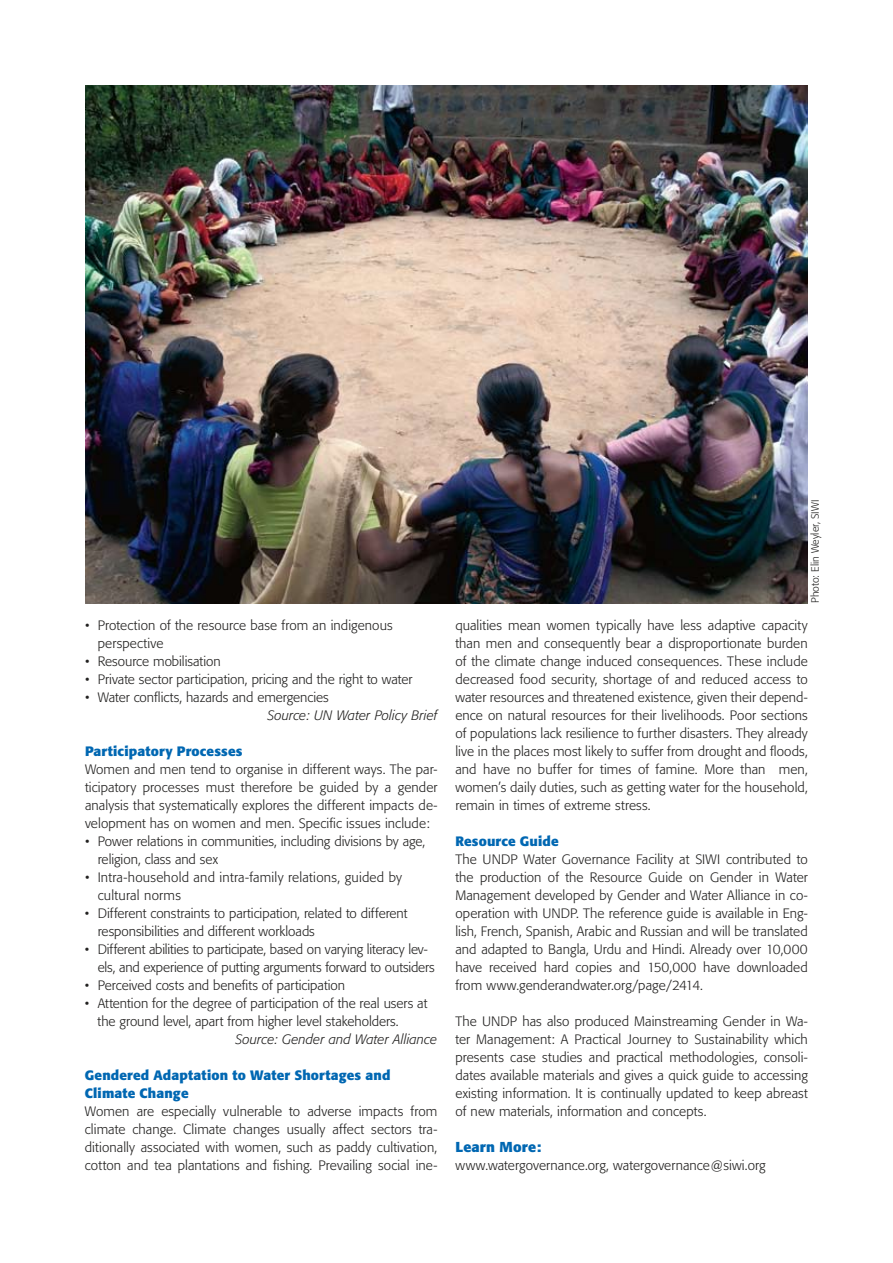
<style>
.page{position:relative;width:893px;height:1263px;background:#fff}
.page>*{position:absolute;margin:0;border:0;box-sizing:border-box;transform-origin:0 0}
.t1{font:700 14.25px "Formata";letter-spacing:.015em;color:#0067b2}
.t2{font:300 13.5px/18px "Formata";color:#222120}
.t3{font:700 13.5px/18px "Formata";letter-spacing:.01em;color:#0067b2}
.t4{font:italic 300 13.5px "Formata";letter-spacing:.005em;color:#222120}
.t5{font:300 10.5px "Formata";color:#222120}
</style>
<div class="page">
<img style="left:85px;top:85px;width:723px;height:518px">
<p class="t2" style="left:98px;top:616px;width:296px;text-indent:-13px">• Protection of the resource base from an indigenous perspective</p>
<p class="t2" style="left:85px;top:652px;width:137px">• Resource mobilisation</p>
<p class="t2" style="left:85px;top:670px;width:329px">• Private sector participation, pricing and the right to water</p>
<p class="t2" style="left:85px;top:688px;width:245px">• Water conflicts, hazards and emergencies</p>
<p class="t4" style="left:267px;top:707px;width:172px">Source: UN Water Policy Brief</p>
<p class="t3" style="left:85px;top:742px;width:159px">Participatory Processes</p>
<p class="t2" style="left:85px;top:760px;width:354px;text-align:justify">Women and men tend to organise in different ways. The par&shy;ticipatory processes must therefore be guided by a gender analysis that systematically explores the different impacts de&shy;velopment has on women and men. Specific issues include:</p>
<p class="t2" style="left:98px;top:832px;width:329px;text-indent:-13px">• Power relations in communities, including divisions by age, religion, class and sex</p>
<p class="t2" style="left:98px;top:868px;width:306px;text-indent:-13px">• Intra-household and intra-family relations, guided by cultural norms</p>
<p class="t2" style="left:98px;top:904px;width:311px;text-indent:-13px">• Different constraints to participation, related to different responsibilities and different workloads</p>
<p class="t2" style="left:98px;top:940px;width:339px;text-indent:-13px">• Different abilities to participate, based on varying literacy lev&shy;els, and experience of putting arguments forward to outsiders</p>
<p class="t2" style="left:85px;top:976px;width:262px">• Perceived costs and benefits of participation</p>
<p class="t2" style="left:98px;top:994px;width:331px;text-indent:-13px">• Attention for the degree of participation of the real users at the ground level, apart from higher level stakeholders.</p>
<p class="t4" style="left:235px;top:1031px;width:203px">Source: Gender and Water Alliance</p>
<p class="t3" style="left:85px;top:1066px;width:307px">Gendered Adaptation to Water Shortages and<br>Climate Change</p>
<p class="t2" style="left:85px;top:1102px;width:354px;text-align:justify">Women are especially vulnerable to adverse impacts from climate change. Climate changes usually affect sectors tra&shy;ditionally associated with women, such as paddy cultivation, cotton and tea plantations and fishing. Prevailing social ine-</p>
<p class="t5" style="left:809px;top:603px;width:105px;rotate:-90deg">Photo: Elin Weyler, SIWI</p>
<p class="t2" style="left:455px;top:616px;width:354px;text-align:justify">qualities mean women typically have less adaptive capacity than men and consequently bear a disproportionate burden of the climate change induced consequences. These include decreased food security, shortage of and reduced access to water resources and threatened existence, given their depend&shy;ence on natural resources for their livelihoods. Poor sections of populations lack resilience to further disasters. They already live in the places most likely to suffer from drought and floods, and have no buffer for times of famine. More than men, women’s daily duties, such as getting water for the household, remain in times of extreme stress.</p>
<p class="t3" style="left:455px;top:832px;width:105px">Resource Guide</p>
<p class="t2" style="left:455px;top:850px;width:354px;text-align:justify">The UNDP Water Governance Facility at SIWI contributed to the production of the Resource Guide on Gender in Water Management developed by Gender and Water Alliance in co&shy;operation with UNDP. The reference guide is available in Eng&shy;lish, French, Spanish, Arabic and Russian and will be translated and adapted to Bangla, Urdu and Hindi. Already over 10,000 have received hard copies and 150,000 have downloaded from www.genderandwater.org/page/2414.</p>
<p class="t2" style="left:455px;top:1012px;width:354px;text-align:justify">The UNDP has also produced Mainstreaming Gender in Wa&shy;ter Management: A Practical Journey to Sustainability which presents case studies and practical methodologies, consoli&shy;dates available materials and gives a quick guide to accessing existing information. It is continually updated to keep abreast of new materials, information and concepts.</p>
<p class="t1" style="left:455px;top:1138px;width:87px">Learn More:</p>
<p class="t2" style="left:455px;top:1156px;width:312px">www.watergovernance.org, watergovernance@siwi.org</p>
</div>
